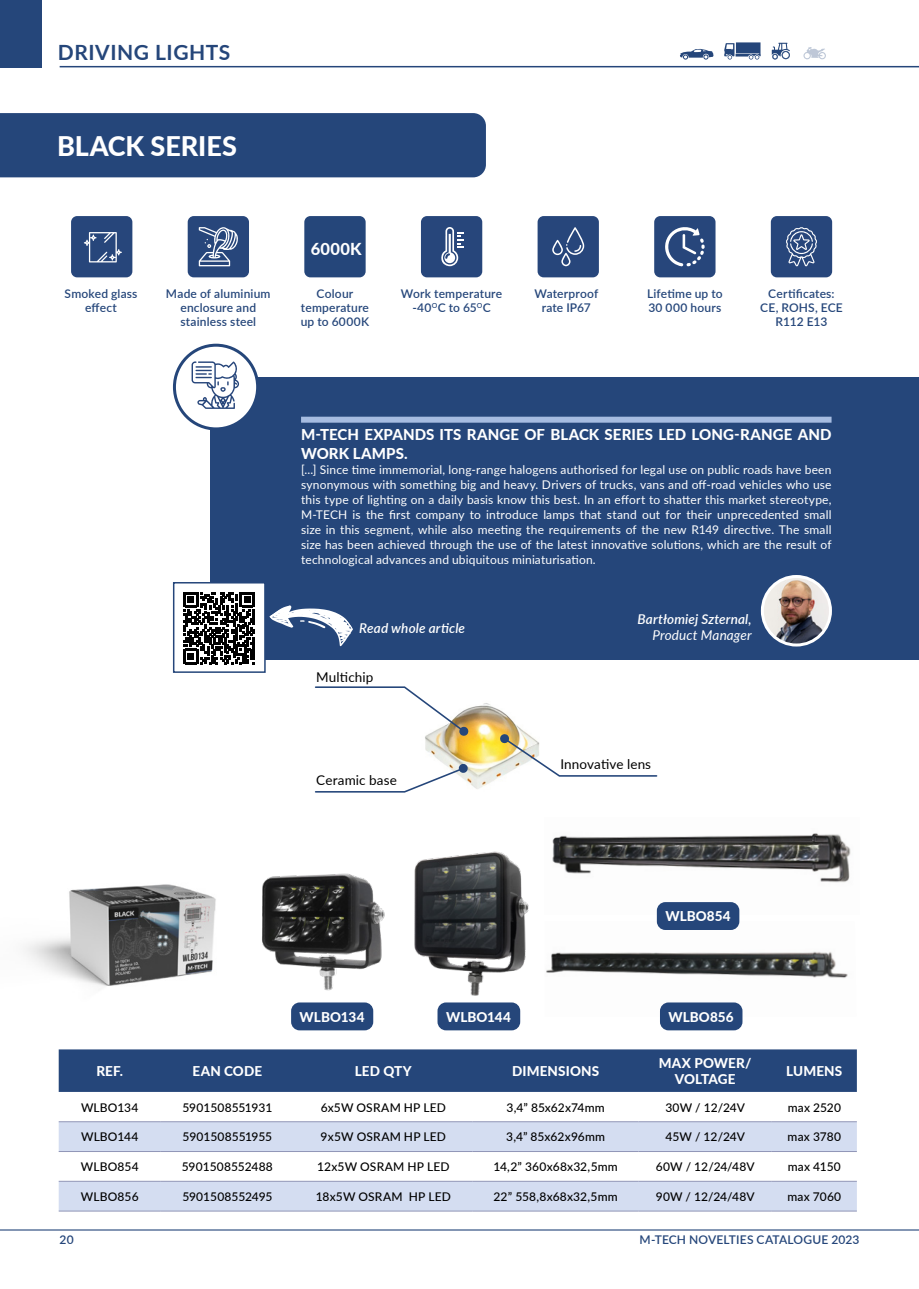
<style>
.page{position:relative;width:919px;height:1289px;background:#fff}
.page>*{position:absolute;margin:0;border:0;box-sizing:border-box;transform-origin:0 0}
.Naglowki_shading-BIG{font:800 27px "Lato";letter-spacing:-.005em;color:#fff}
.naglowek_l_TOC{font:700 21px "Lato";letter-spacing:.025em;color:#25467a}
.Naglowki{font:800 16.5px "Lato";letter-spacing:.02em;color:#fff}
.Naglowki_cytat{font:800 15px/19.5px "Lato";letter-spacing:.005em;color:#fff}
.tabelka_naglowek{font:800 13.5px/16.2px "Lato";letter-spacing:.01em;color:#fff;text-align:center}
.Podpisy_wypowiedzi_2{font:italic 600 13.5px "Lato";letter-spacing:.01em;color:#fff}
.Główny_styl{font:13.5px "Lato";letter-spacing:.01em;color:#000}
.zdjecia_shading_diod{font:800 13.5px "Lato";letter-spacing:.005em;color:#fff}
.Podpisy_wypowiedzi_2-2{font:italic 13.5px "Lato";letter-spacing:.01em;color:#fff}
.cytat_2{font:12px/15px "Lato";letter-spacing:.015em;color:#fff;text-align:justify}
.tabelka_tekst{font:500 12px "Lato";letter-spacing:.01em;color:#000}
.Podpisy_ikonki{font:600 12px/14.4px "Lato";letter-spacing:.015em;color:#25467a;text-align:center}
.tabelka_tekst-2{font:500 12px "Lato";letter-spacing:-.01em;color:#000}
</style>
<div class="page">
<hr style="left:0;top:1229px;width:918px;height:1px;background:#25467a">
<div style="left:0;top:0;width:41px;height:67px;background:#25467a"></div>
<svg style="left:680px;top:48px;width:33px;height:12px"></svg>
<svg style="left:724px;top:42px;width:37px;height:18px"></svg>
<svg style="left:771px;top:43px;width:18px;height:17px"></svg>
<svg style="left:803px;top:47px;width:23px;height:12px"></svg>
<hr style="left:60px;top:66px;width:858px;height:1px;background:#25467a">
<div style="left:0;top:113px;width:486px;height:64px;background:#25467a"></div>
<div style="left:59px;top:1049px;width:797px;height:42px;background:#25467a"></div>
<svg style="left:59px;top:1091px;width:797px;height:1px"></svg>
<svg style="left:59px;top:1122px;width:797px;height:88px;fill:#d4ddf1"></svg>
<hr style="left:59px;top:1121px;width:102px;height:1px;background:#9196b7">
<hr style="left:161px;top:1121px;width:133px;height:1px;background:#9196b7">
<hr style="left:294px;top:1121px;width:178px;height:1px;background:#9196b7">
<hr style="left:472px;top:1121px;width:166px;height:1px;background:#9196b7">
<hr style="left:638px;top:1121px;width:133px;height:1px;background:#9196b7">
<hr style="left:771px;top:1121px;width:85px;height:1px;background:#9196b7">
<hr style="left:59px;top:1151px;width:102px;height:1px;background:#9196b7">
<hr style="left:161px;top:1151px;width:133px;height:1px;background:#9196b7">
<hr style="left:294px;top:1151px;width:178px;height:1px;background:#9196b7">
<hr style="left:472px;top:1151px;width:166px;height:1px;background:#9196b7">
<hr style="left:638px;top:1151px;width:133px;height:1px;background:#9196b7">
<hr style="left:771px;top:1151px;width:85px;height:1px;background:#9196b7">
<hr style="left:59px;top:1180px;width:102px;height:1px;background:#9196b7">
<hr style="left:161px;top:1180px;width:133px;height:1px;background:#9196b7">
<hr style="left:294px;top:1180px;width:178px;height:1px;background:#9196b7">
<hr style="left:472px;top:1180px;width:166px;height:1px;background:#9196b7">
<hr style="left:638px;top:1180px;width:133px;height:1px;background:#9196b7">
<hr style="left:771px;top:1180px;width:85px;height:1px;background:#9196b7">
<hr style="left:59px;top:1210px;width:102px;height:1px;background:#9196b7">
<hr style="left:161px;top:1210px;width:133px;height:1px;background:#9196b7">
<hr style="left:294px;top:1210px;width:178px;height:1px;background:#9196b7">
<hr style="left:472px;top:1210px;width:166px;height:1px;background:#9196b7">
<hr style="left:638px;top:1210px;width:133px;height:1px;background:#9196b7">
<hr style="left:771px;top:1210px;width:85px;height:1px;background:#9196b7">
<div style="left:211px;top:376px;width:707px;height:283px;background:#25467a"></div>
<div style="left:301px;top:416px;width:530px;height:6px;background:#a6bce1"></div>
<div style="left:173px;top:582px;width:93px;height:91px;background:#fff;border:2px solid #25467a"></div>
<svg style="left:183px;top:592px;width:72px;height:72px"></svg>
<svg style="left:269px;top:605px;width:84px;height:41px"></svg>
<div style="left:174px;top:345px;width:83px;height:84px;background:#fff;border-radius:50%"></div>
<svg style="left:191px;top:361px;width:48px;height:48px"></svg>
<div style="left:173px;top:344px;width:86px;height:86px;border:3px solid #25467a;border-radius:50%"></div>
<img style="left:262px;top:873px;width:123px;height:118px">
<img style="left:414px;top:851px;width:115px;height:153px">
<div style="left:291px;top:1002px;width:82px;height:28px;background:#25467a;border-radius:9px"></div>
<div style="left:437px;top:1002px;width:83px;height:28px;background:#25467a;border-radius:9px"></div>
<img style="left:552px;top:833px;width:299px;height:81px">
<img style="left:546px;top:921px;width:302px;height:95px">
<div style="left:656px;top:902px;width:83px;height:28px;background:#25467a;border-radius:9px"></div>
<div style="left:660px;top:1002px;width:82px;height:28px;background:#25467a;border-radius:9px"></div>
<svg style="left:188px;top:216px;width:61px;height:61px;background:#435e8c"></svg>
<svg style="left:421px;top:216px;width:61px;height:61px;background:#3b5787"></svg>
<svg style="left:537px;top:216px;width:62px;height:61px;background:#365384"></svg>
<svg style="left:654px;top:216px;width:61px;height:61px;background:#3e5a89"></svg>
<svg style="left:770px;top:216px;width:62px;height:61px;background:#3d5988"></svg>
<div style="left:304px;top:216px;width:61px;height:61px;background:#25467a"></div>
<svg style="left:71px;top:216px;width:61px;height:61px;background:#375485"></svg>
<img style="left:24px;top:884px;width:192px;height:102px">
<img style="left:762px;top:576px;width:68px;height:69px;border-radius:34px">
<div style="left:760px;top:575px;width:71px;height:71px;border:3px solid #fff;border-radius:50%"></div>
<img style="left:425px;top:703px;width:102px;height:86px">
<svg style="left:499px;top:733px;width:159px;height:44px"></svg>
<svg style="left:314px;top:686px;width:155px;height:50px"></svg>
<svg style="left:314px;top:763px;width:154px;height:29px"></svg>
<p class="naglowek_l_TOC" style="left:58px;top:36px;width:174px">DRIVING LIGHTS</p>
<p class="Naglowki_shading-BIG" style="left:57px;top:126px;width:181px">BLACK SERIES</p>
<p class="Naglowki" style="left:311px;top:237px;width:53px">6000K</p>
<p class="Podpisy_ikonki" style="left:65px;top:285px;width:74px">Smoked glass effect</p>
<p class="Podpisy_ikonki" style="left:166px;top:285px;width:106px">Made of aluminium enclosure and stainless steel</p>
<p class="Podpisy_ikonki" style="left:401px;top:285px;width:103px">Work temperature -40<sup>O</sup>C to 65<sup>O</sup>C</p>
<p class="Podpisy_ikonki" style="left:534px;top:285px;width:65px">Waterproof</p>
<p class="Podpisy_ikonki" style="left:316px;top:285px;width:38px">Colour</p>
<p class="Podpisy_ikonki" style="left:301px;top:300px;width:70px">temperature</p>
<p class="Podpisy_ikonki" style="left:301px;top:314px;width:70px">up to 6000K</p>
<p class="Podpisy_ikonki" style="left:541px;top:300px;width:51px">rate IP67</p>
<p class="Podpisy_ikonki" style="left:647px;top:285px;width:77px">Lifetime up to</p>
<p class="Podpisy_ikonki" style="left:648px;top:300px;width:74px">30 000 hours</p>
<p class="Podpisy_ikonki" style="left:760px;top:285px;width:84px">Certificates:<br>CE, ROHS, ECE<br>R112 E13</p>
<p class="Naglowki_cytat" style="left:301px;top:424px;width:532px">M-TECH EXPANDS ITS RANGE OF BLACK SERIES LED LONG-RANGE AND<br>WORK LAMPS.</p>
<p class="cytat_2" style="left:301px;top:462px;width:532px">[...] Since time immemorial, long-range halogens authorised for legal use on public roads have been synonymous with something big and heavy. Drivers of trucks, vans and off-road vehicles who use this type of lighting on a daily basis know this best. In an effort to shatter this market stereotype, M-TECH is the first company to introduce lamps that stand out for their unprecedented small size in this segment, while also meeting the requirements of the new R149 directive. The small size has been achieved through the use of the latest innovative solutions, which are the result of technological advances and ubiquitous miniaturisation.</p>
<p class="Podpisy_wypowiedzi_2" style="left:359px;top:618px;width:107px">Read whole article</p>
<p class="Główny_styl" style="left:316px;top:667px;width:59px">Multichip</p>
<p class="Główny_styl" style="left:316px;top:770px;width:82px">Ceramic base</p>
<p class="zdjecia_shading_diod" style="left:299px;top:1006px;width:66px">WLBO134</p>
<p class="zdjecia_shading_diod" style="left:446px;top:1006px;width:66px">WLBO144</p>
<p class="Podpisy_wypowiedzi_2" style="left:637px;top:609px;width:116px">Bartłomiej Szternal,</p>
<p class="Podpisy_wypowiedzi_2-2" style="left:652px;top:625px;width:101px">Product Manager</p>
<p class="Główny_styl" style="left:560px;top:754px;width:92px">Innovative lens</p>
<p class="zdjecia_shading_diod" style="left:665px;top:906px;width:67px">WLBO854</p>
<p class="zdjecia_shading_diod" style="left:668px;top:1006px;width:67px">WLBO856</p>
<p class="tabelka_naglowek" style="left:96px;top:1062px;width:28px">REF.</p>
<p class="tabelka_naglowek" style="left:193px;top:1062px;width:71px">EAN CODE</p>
<p class="tabelka_naglowek" style="left:355px;top:1062px;width:58px">LED QTY</p>
<p class="tabelka_naglowek" style="left:512px;top:1062px;width:89px">DIMENSIONS</p>
<p class="tabelka_naglowek" style="left:658px;top:1054px;width:94px">MAX POWER/<br>VOLTAGE</p>
<p class="tabelka_naglowek" style="left:786px;top:1062px;width:58px">LUMENS</p>
<p class="tabelka_tekst" style="left:81px;top:1098px;width:59px">WLBO134</p>
<p class="tabelka_tekst" style="left:182px;top:1098px;width:91px">5901508551931</p>
<p class="tabelka_tekst" style="left:321px;top:1098px;width:127px">6x5W OSRAM HP LED</p>
<p class="tabelka_tekst" style="left:506px;top:1098px;width:100px">3,4” 85x62x74mm</p>
<p class="tabelka_tekst" style="left:665px;top:1098px;width:81px">30W / 12/24V</p>
<p class="tabelka_tekst" style="left:787px;top:1098px;width:55px">max 2520</p>
<p class="tabelka_tekst" style="left:81px;top:1128px;width:59px">WLBO144</p>
<p class="tabelka_tekst-2" style="left:183px;top:1128px;width:91px">5901508551955</p>
<p class="tabelka_tekst" style="left:320px;top:1128px;width:127px">9x5W OSRAM HP LED</p>
<p class="tabelka_tekst" style="left:506px;top:1128px;width:100px">3,4” 85x62x96mm</p>
<p class="tabelka_tekst" style="left:665px;top:1128px;width:81px">45W / 12/24V</p>
<p class="tabelka_tekst" style="left:787px;top:1128px;width:55px">max 3780</p>
<p class="tabelka_tekst" style="left:81px;top:1158px;width:59px">WLBO854</p>
<p class="tabelka_tekst" style="left:182px;top:1158px;width:92px">5901508552488</p>
<p class="tabelka_tekst" style="left:317px;top:1158px;width:134px">12x5W OSRAM HP LED</p>
<p class="tabelka_tekst" style="left:493px;top:1158px;width:126px">14,2” 360x68x32,5mm</p>
<p class="tabelka_tekst" style="left:655px;top:1158px;width:100px">60W / 12/24/48V</p>
<p class="tabelka_tekst" style="left:787px;top:1158px;width:55px">max 4150</p>
<p class="tabelka_tekst" style="left:81px;top:1187px;width:59px">WLBO856</p>
<p class="tabelka_tekst" style="left:182px;top:1187px;width:92px">5901508552495</p>
<p class="tabelka_tekst" style="left:316px;top:1187px;width:137px">18x5W OSRAM HP LED</p>
<p class="tabelka_tekst" style="left:493px;top:1187px;width:126px">22” 558,8x68x32,5mm</p>
<p class="tabelka_tekst" style="left:655px;top:1187px;width:100px">90W / 12/24/48V</p>
<p class="tabelka_tekst" style="left:787px;top:1187px;width:55px">max 7060</p>
<p class="Podpisy_ikonki" style="left:60px;top:1231px;width:16px">20</p>
<p class="Podpisy_ikonki" style="left:639px;top:1231px;width:221px">M-TECH NOVELTIES CATALOGUE 2023</p>
</div>
